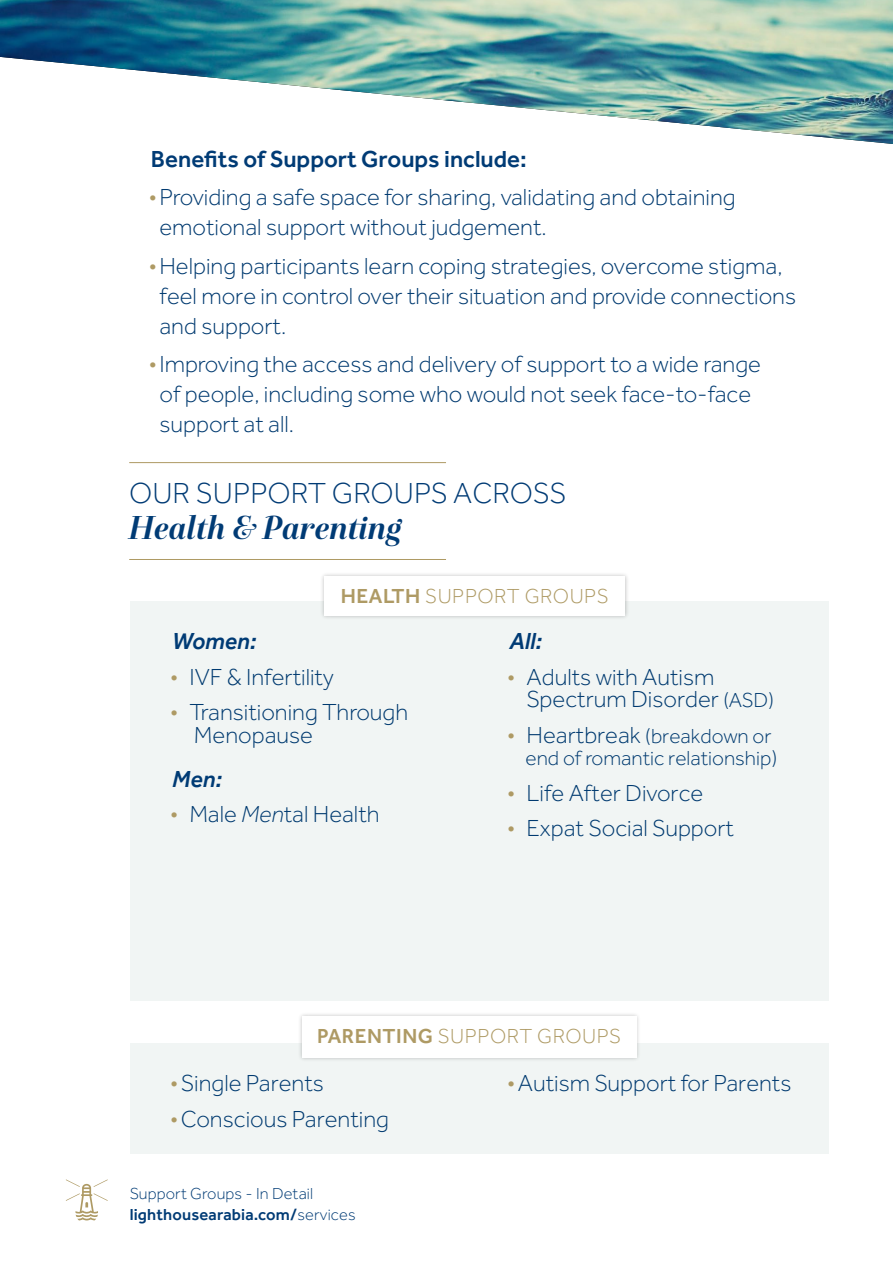
<style>
.page{position:relative;width:893px;height:1263px;background:#fff}
.page>*{position:absolute;margin:0;border:0;box-sizing:border-box;transform-origin:0 0}
.t1{font:italic 700 33px "Exquise FY";color:#003b75}
.t2{font:300 30px "Effra";color:#003b75}
.t3{font:300 24px/30px "Effra";color:#003a70}
.t4{font:500 24px "Effra";color:#003b75}
.t5{font:italic 500 24px "Effra";color:#003b75}
.t6{font:300 21px/22.5px "Effra";color:#003a70;text-align:right}
.t7{font:300 21px "Effra";letter-spacing:.025em;color:#ae9a64}
.t8{font:300 16.5px/21px "Effra";letter-spacing:.01em;color:#003b75}
.s1{color:#ae9a64}
.s2{font-weight:500}
.s3{font-style:italic}
.s4{font-size:21px}
.s5{font-size:24px;color:#ae9a64}
.s6{font-size:24px}
</style>
<div class="page">
<img style="left:0;top:0;width:893px;height:144px">
<div style="left:130px;top:601px;width:699px;height:400px;background:#f1f5f4"></div>
<div style="left:130px;top:1043px;width:699px;height:111px;background:#f1f5f4"></div>
<hr style="left:129px;top:559px;width:317px;height:1px;background:#ae9a64">
<hr style="left:129px;top:462px;width:317px;height:1px;background:#ae9a64">
<svg style="left:66px;top:1179px;width:42px;height:41px"></svg>
<div style="left:297px;top:1011px;width:344px;height:51px;background:#000;opacity:.25"></div>
<div style="left:302px;top:1016px;width:334px;height:41px;background:#fff"></div>
<div style="left:319px;top:571px;width:311px;height:50px;background:#000;opacity:.25"></div>
<div style="left:324px;top:576px;width:301px;height:40px;background:#fff"></div>
<p class="t4" style="left:151px;top:144px;width:377px">Benefits of Support Groups include:</p>
<p class="t3" style="left:159px;top:182px;width:578px;text-indent:-11px"><span class="s1">•</span>Providing a safe space for sharing, validating and obtaining emotional support without judgement.</p>
<p class="t3" style="left:159px;top:250px;width:638px;text-indent:-11px"><span class="s1">•</span>Helping participants learn coping strategies, overcome stigma, feel more in control over their situation and provide connections and support.</p>
<p class="t3" style="left:159px;top:349px;width:603px;text-indent:-11px"><span class="s1">•</span>Improving the access and delivery of support to a wide range of people, including some who would not seek face-to-face support at all.</p>
<p class="t2" style="left:129px;top:476px;width:439px">OUR SUPPORT GROUPS ACROSS</p>
<h1 class="t1" style="left:129px;top:507px;width:274px">Health &amp; Parenting</h1>
<p class="t7" style="left:341px;top:584px;width:269px"><span class="s2">HEALTH</span> SUPPORT GROUPS</p>
<p class="t5" style="left:172px;top:627px;width:86px">Women:</p>
<p class="t3" style="left:170px;top:662px;width:165px"><span class="s1">•</span> IVF &amp; Infertility</p>
<p class="t3" style="left:194px;top:701px;width:216px;line-height:22.5px;text-indent:-24px"><span class="s1">•</span> Transitioning Through<br>Menopause</p>
<p class="t5" style="left:172px;top:765px;width:51px">Men:</p>
<p class="t3" style="left:170px;top:799px;width:211px"><span class="s1">•</span> Male <span class="s3">Men</span>tal Health</p>
<p class="t5" style="left:509px;top:627px;width:34px">All:</p>
<p class="t3" style="left:527px;top:665px;width:249px;line-height:22.5px;text-indent:-19px"><span class="s1">•</span> Adults with Autism<br>Spectrum Disorder <span class="s4">(ASD)</span></p>
<p class="t6" style="left:507px;top:725px;width:271px"><span class="s5">•</span> <span class="s6">Heartbreak</span> (breakdown or end of romantic relationship)</p>
<p class="t3" style="left:507px;top:778px;width:198px"><span class="s1">•</span> Life After Divorce</p>
<p class="t3" style="left:507px;top:813px;width:228px"><span class="s1">•</span> Expat Social Support</p>
<p class="t7" style="left:317px;top:1024px;width:305px"><span class="s2">PARENTING</span> SUPPORT GROUPS</p>
<p class="t3" style="left:170px;top:1068px;width:155px"><span class="s1">•</span>Single Parents</p>
<p class="t3" style="left:170px;top:1104px;width:220px"><span class="s1">•</span>Conscious Parenting</p>
<p class="t8" style="left:130px;top:1183px;width:228px">Support Groups - In Detail <span class="s2">lighthousearabia.com/</span>services</p>
<p class="t3" style="left:507px;top:1068px;width:286px"><span class="s1">•</span>Autism Support for Parents</p>
</div>
